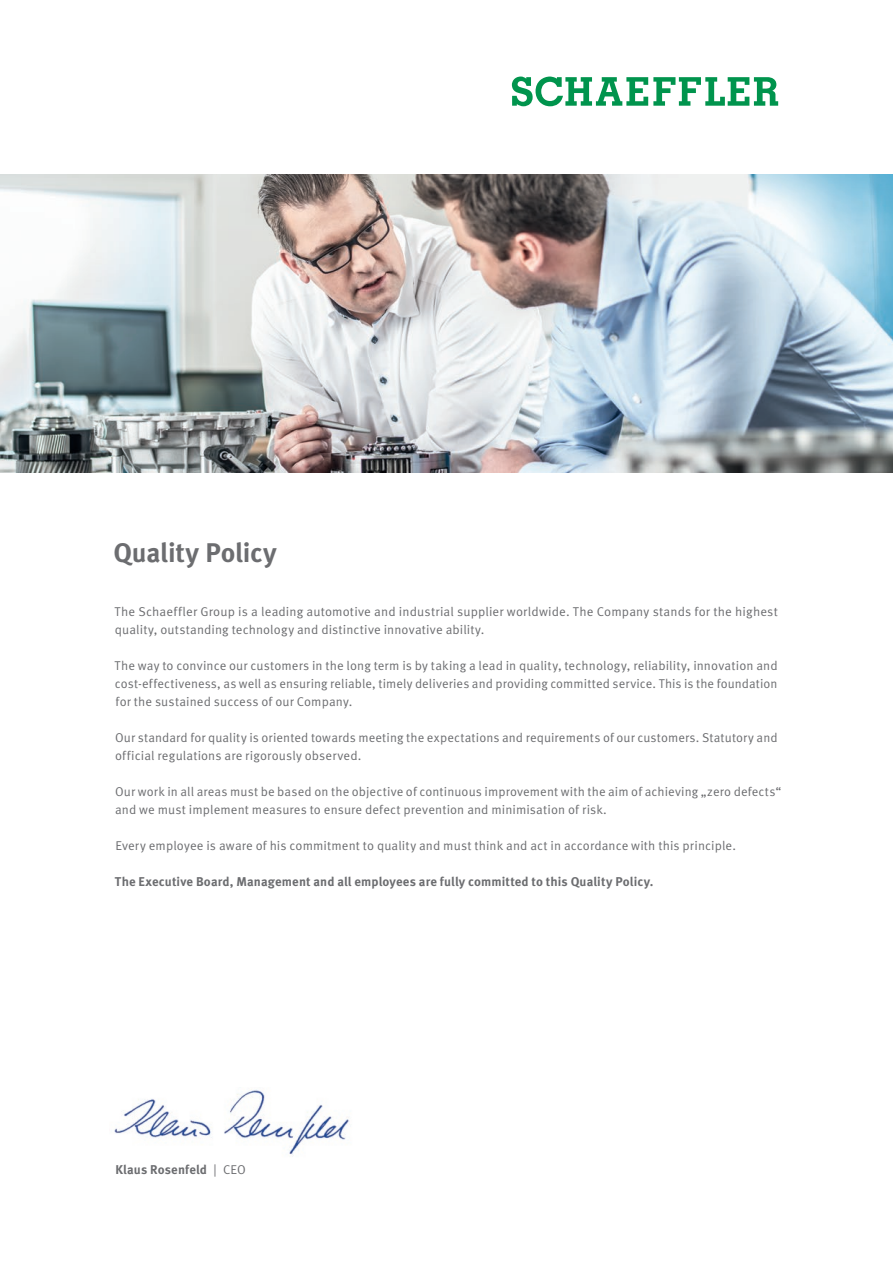
<style>
.page{position:relative;width:893px;height:1263px;background:#fff}
.page>*{position:absolute;margin:0;border:0;box-sizing:border-box;transform-origin:0 0}
.t1{font:700 27px "Schaeffler Meta";letter-spacing:-.01em;color:#6c6d70}
.t2{font:12.75px/18px "Schaeffler Meta";letter-spacing:.01em;color:#6c6d70}
.t3{font:700 12.75px "Schaeffler Meta";letter-spacing:.01em;color:#6c6d70}
.s1{font-weight:400}
</style>
<div class="page">
<svg style="left:512px;top:77px;width:266px;height:29px"></svg>
<img style="left:0;top:174px;width:893px;height:298px">
<img style="left:114px;top:1089px;width:236px;height:66px">
<h1 class="t1" style="left:113px;top:535px;width:165px">Quality Policy</h1>
<p class="t2" style="left:115px;top:602px;width:665px">The Schaeffler Group is a leading automotive and industrial supplier worldwide. The Company stands for the highest quality, outstanding technology and distinctive innovative ability.</p>
<p class="t2" style="left:115px;top:656px;width:664px;text-align:justify">The way to convince our customers in the long term is by taking a lead in quality, technology, reliability, innovation and cost-effectiveness, as well as ensuring reliable, timely deliveries and providing committed service. This is the foundation for the sustained success of our Company.</p>
<p class="t2" style="left:115px;top:728px;width:664px">Our standard for quality is oriented towards meeting the expectations and requirements of our customers. Statutory and official regulations are rigorously observed.</p>
<p class="t2" style="left:115px;top:782px;width:668px">Our work in all areas must be based on the objective of continuous improvement with the aim of achieving „zero defects“ and we must implement measures to ensure defect prevention and minimisation of risk.</p>
<p class="t2" style="left:115px;top:836px;width:622px">Every employee is aware of his commitment to quality and must think and act in accordance with this principle.</p>
<p class="t3" style="left:115px;top:873px;width:540px">The Executive Board, Management and all employees are fully committed to this Quality Policy.</p>
<p class="t3" style="left:115px;top:1161px;width:132px">Klaus Rosenfeld <span class="s1">| CEO</span></p>
</div>
